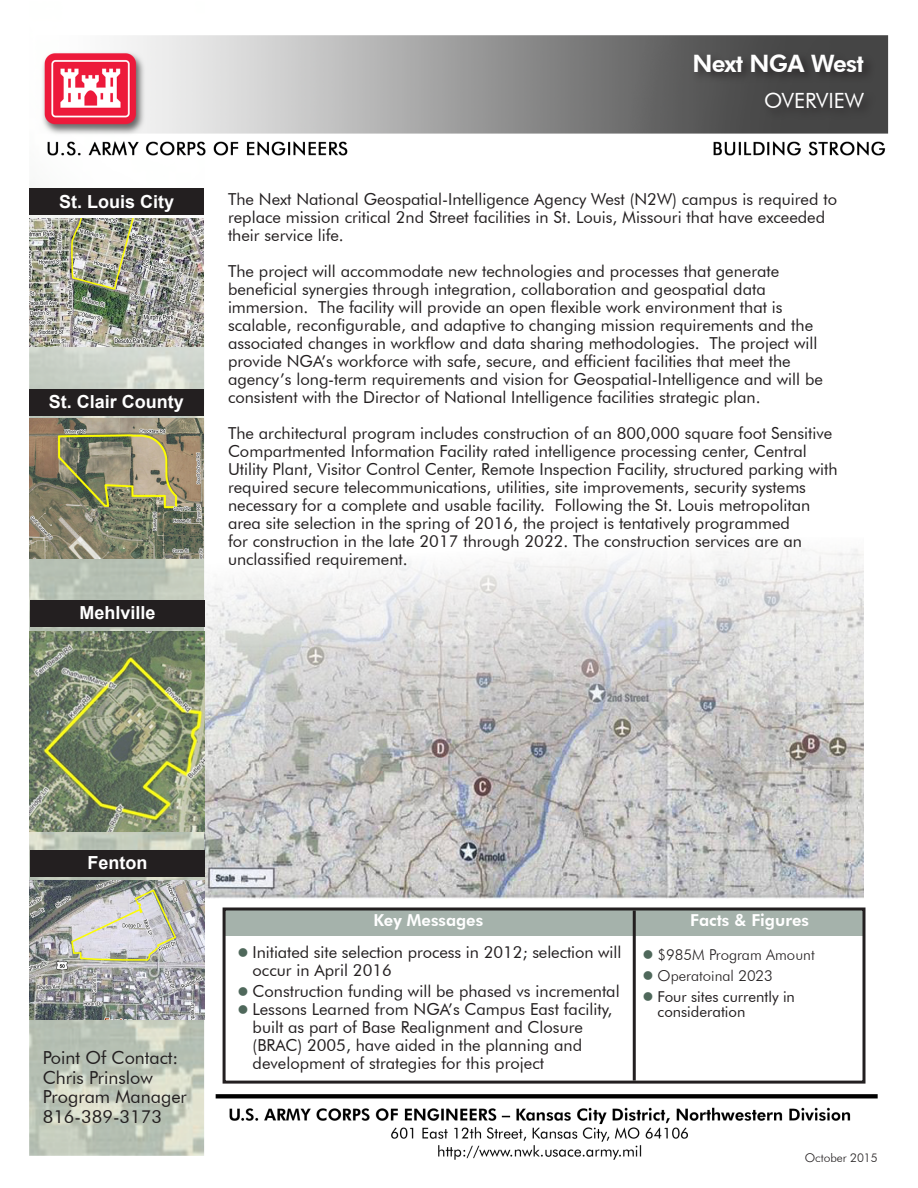
<style>
.page{position:relative;width:918px;height:1188px;background:#fff}
.page>*{position:absolute;margin:0;border:0;box-sizing:border-box;transform-origin:0 0}
.t1{font:800 24px "Futura BT";letter-spacing:-.025em;color:#fff}
.t2{font:21px "Futura BT";color:#fff}
.t3{font:18px "Futura BT";color:#231f20}
.t4{font:700 18px "Arial";color:#fff}
.t5{font:16.5px/18px "Futura BT";color:#231f20}
.t6{font:800 16.5px "Futura BT";color:#fff}
.t7{font:300 15px "Futura BT";color:#231f20}
.t8{font:15px/15px "Futura BT";color:#231f20}
.t9{font:300 12px "Futura BT";color:#231f20}
.s1{color:#4f685b}
</style>
<div class="page">
<img style="left:29px;top:35px;width:860px;height:1125px">
<div style="left:224px;top:908px;width:641px;height:27px;background:#a5b2ab"></div>
<hr style="left:633px;top:911px;width:3px;height:170px;background:#231f20">
<div style="left:691px;top:51px;width:185px;height:70px;background:#231f20;opacity:.75"></div>
<div style="left:223px;top:908px;width:643px;height:176px;border:3px solid #231f20"></div>
<img style="left:205px;top:537px;width:658px;height:362px">
<img style="left:29px;top:218px;width:175px;height:129px">
<div style="left:29px;top:188px;width:175px;height:27px;background:#231f20"></div>
<img style="left:29px;top:418px;width:175px;height:141px">
<div style="left:29px;top:389px;width:174px;height:26px;background:#231f20"></div>
<img style="left:30px;top:631px;width:175px;height:200px">
<div style="left:30px;top:600px;width:175px;height:27px;background:#231f20"></div>
<img style="left:30px;top:881px;width:174px;height:138px">
<div style="left:30px;top:850px;width:175px;height:26px;background:#231f20"></div>
<svg style="left:249px;top:958px;width:15px;height:1px"></svg>
<svg style="left:249px;top:997px;width:15px;height:1px"></svg>
<svg style="left:249px;top:1015px;width:15px;height:1px"></svg>
<svg style="left:654px;top:981px;width:15px;height:1px"></svg>
<svg style="left:654px;top:1002px;width:15px;height:1px"></svg>
<p class="t4" style="left:59px;top:189px;width:117px">St. Louis City</p>
<p class="t4" style="left:49px;top:390px;width:137px">St. Clair County</p>
<p class="t4" style="left:80px;top:601px;width:78px">Mehlville</p>
<p class="t1" style="left:692px;top:49px;width:173px">Next NGA West</p>
<p class="t2" style="left:764px;top:88px;width:101px">OVERVIEW</p>
<p class="t5" style="left:228px;top:190px;width:611px">The Next National Geospatial-Intelligence Agency West (N2W) campus is required to replace mission critical 2nd Street facilities in St. Louis, Missouri that have exceeded their service life.</p>
<p class="t5" style="left:228px;top:262px;width:597px">The project will accommodate new technologies and processes that generate beneficial synergies through integration, collaboration and geospatial data immersion. The facility will provide an open flexible work environment that is scalable, reconfigurable, and adaptive to changing mission requirements and the associated changes in workflow and data sharing methodologies. The project will provide NGA’s workforce with safe, secure, and efficient facilities that meet the agency’s long-term requirements and vision for Geospatial-Intelligence and will be consistent with the Director of National Intelligence facilities strategic plan.</p>
<p class="t5" style="left:228px;top:424px;width:611px">The architectural program includes construction of an 800,000 square foot Sensitive Compartmented Information Facility rated intelligence processing center, Central Utility Plant, Visitor Control Center, Remote Inspection Facility, structured parking with required secure telecommunications, utilities, site improvements, security systems necessary for a complete and usable facility. Following the St. Louis metropolitan area site selection in the spring of 2016, the project is tentatively programmed<br>for construction in the late 2017 through 2022. The construction services are an unclassified requirement.</p>
<p class="t4" style="left:87px;top:851px;width:61px">Fenton</p>
<p class="t3" style="left:43px;top:1047px;width:137px">Point Of Contact:</p>
<p class="t3" style="left:43px;top:1067px;width:112px">Chris Prinslow</p>
<p class="t3" style="left:43px;top:1086px;width:146px">Program Manager</p>
<p class="t3" style="left:43px;top:1106px;width:121px">816-389-3173</p>
<p class="t6" style="left:374px;top:910px;width:111px">Key Messages</p>
<p class="t6" style="left:690px;top:910px;width:120px">Facts &amp; Figures</p>
<p class="t5" style="left:253px;top:943px;width:370px;text-indent:-15px"><span class="s1">●</span> Initiated site selection process in 2012; selection will occur in April 2016</p>
<p class="t5" style="left:238px;top:982px;width:384px"><span class="s1">●</span> Construction funding will be phased vs incremental</p>
<p class="t5" style="left:253px;top:1000px;width:361px;text-indent:-15px"><span class="s1">●</span> Lessons Learned from NGA’s Campus East facility, built as part of Base Realignment and Closure (BRAC) 2005, have aided in the planning and development of strategies for this project</p>
<p class="t7" style="left:643px;top:945px;width:174px"><span class="s1">●</span> $985M Program Amount</p>
<p class="t7" style="left:643px;top:966px;width:132px"><span class="s1">●</span> Operatoinal 2023</p>
<p class="t8" style="left:658px;top:989px;width:139px;text-indent:-15px"><span class="s1">●</span> Four sites currently in consideration</p>
<p class="t9" style="left:805px;top:1151px;width:74px">October 2015</p>
</div>
